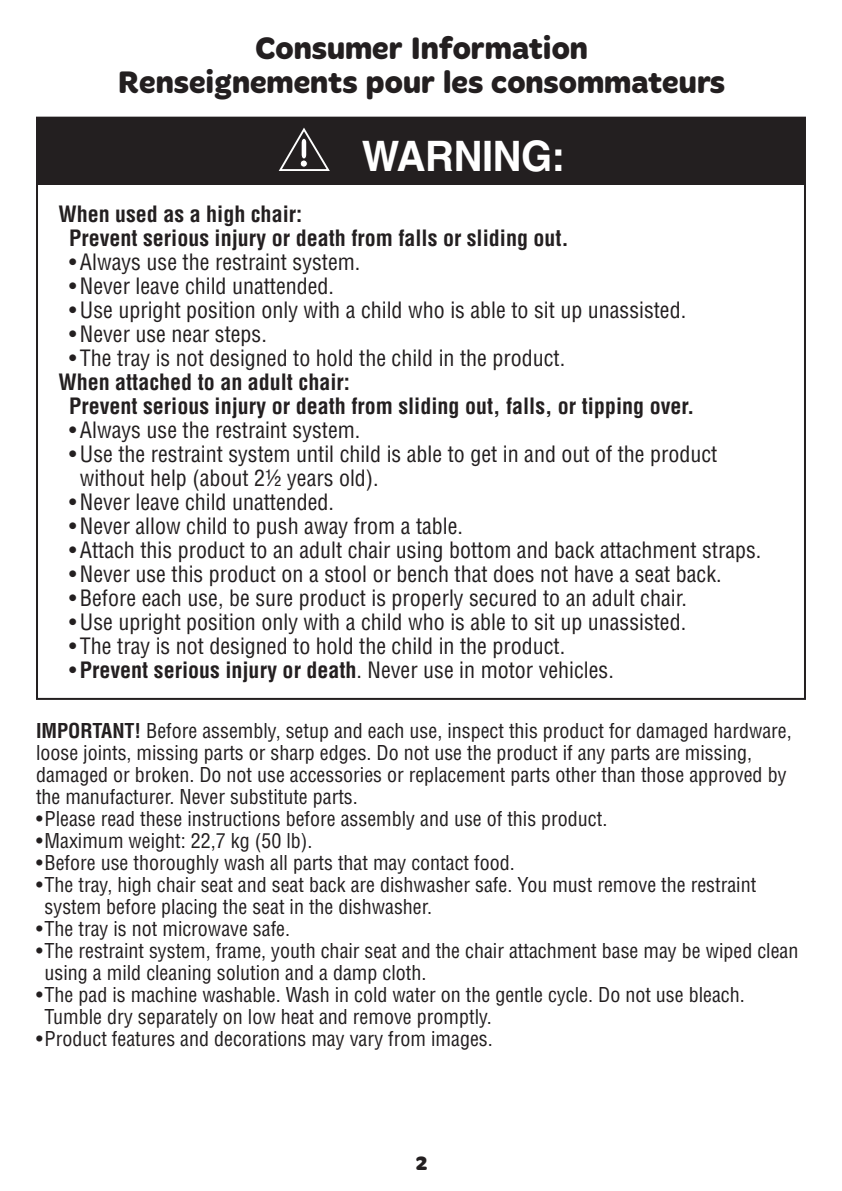
<style>
.page{position:relative;width:842px;height:1191px;background:#fff}
.page>*{position:absolute;margin:0;border:0;box-sizing:border-box;transform-origin:0 0}
.t1{font:700 42px "Helvetica LT Std";letter-spacing:-.01em;color:#fff;scale:.95 1}
.t2{font:700 32px/34px "Merge Pro";color:#231f20;text-align:center}
.t3{font:condensed 22px/24px "Helvetica LT Std";color:#231f20}
.t4{font:700 condensed 22px/24px "Helvetica LT Std";color:#231f20}
.t5{font:condensed 20px/22px "Helvetica LT Std";color:#231f20}
.t6{font:700 20px "Merge Pro";color:#231f20}
.s1{font-weight:400}
.s2{font-weight:700}
</style>
<div class="page">
<div style="left:37px;top:118px;width:768px;height:66px;background:#231f20"></div>
<svg style="left:278px;top:127px;width:52px;height:44px"></svg>
<div style="left:300px;top:160px;width:7px;height:7px;background:#fff;border:1px solid #231f20;border-radius:50%"></div>
<h2 class="t2" style="left:118px;top:33px;width:608px">Consumer Information<br>Renseignements pour les consommateurs</h2>
<h1 class="t1" style="left:362px;top:141px;width:215px">WARNING:</h1>
<p class="t4" style="left:69px;top:204px;width:501px;text-indent:-11px">When used as a high chair:<br>Prevent serious injury or death from falls or sliding out.</p>
<p class="t3" style="left:69px;top:252px;width:293px">• Always use the restraint system.</p>
<p class="t3" style="left:69px;top:276px;width:266px">• Never leave child unattended.</p>
<p class="t3" style="left:69px;top:300px;width:618px">• Use upright position only with a child who is able to sit up unassisted.</p>
<p class="t3" style="left:69px;top:324px;width:199px">• Never use near steps.</p>
<p class="t3" style="left:69px;top:348px;width:497px">• The tray is not designed to hold the child in the product.</p>
<p class="t4" style="left:69px;top:372px;width:627px;text-indent:-11px">When attached to an adult chair:<br>Prevent serious injury or death from sliding out, falls, or tipping over.</p>
<p class="t3" style="left:69px;top:420px;width:293px">• Always use the restraint system.</p>
<p class="t3" style="left:80px;top:444px;width:639px;text-indent:-11px">• Use the restraint system until child is able to get in and out of the product without help (about 2½ years old).</p>
<p class="t3" style="left:69px;top:492px;width:266px">• Never leave child unattended.</p>
<p class="t3" style="left:69px;top:516px;width:395px">• Never allow child to push away from a table.</p>
<p class="t3" style="left:69px;top:540px;width:694px">• Attach this product to an adult chair using bottom and back attachment straps.</p>
<p class="t3" style="left:69px;top:564px;width:654px">• Never use this product on a stool or bench that does not have a seat back.</p>
<p class="t3" style="left:69px;top:588px;width:619px">• Before each use, be sure product is properly secured to an adult chair.</p>
<p class="t3" style="left:69px;top:612px;width:618px">• Use upright position only with a child who is able to sit up unassisted.</p>
<p class="t3" style="left:69px;top:636px;width:497px">• The tray is not designed to hold the child in the product.</p>
<p class="t4" style="left:69px;top:660px;width:546px"><span class="s1">•</span> Prevent serious injury or death<span class="s1">. Never use in motor vehicles.</span></p>
<p class="t5" style="left:36px;top:722px;width:757px"><span class="s2">IMPORTANT!</span> Before assembly, setup and each use, inspect this product for damaged hardware, loose joints, missing parts or sharp edges. Do not use the product if any parts are missing, damaged or broken. Do not use accessories or replacement parts other than those approved by the manufacturer. Never substitute parts.</p>
<p class="t5" style="left:36px;top:810px;width:573px">• Please read these instructions before assembly and use of this product.</p>
<p class="t5" style="left:36px;top:832px;width:278px">• Maximum weight: 22,7 kg (50 lb).</p>
<p class="t5" style="left:36px;top:854px;width:480px">• Before use thoroughly wash all parts that may contact food.</p>
<p class="t5" style="left:45px;top:876px;width:713px;text-indent:-9px">• The tray, high chair seat and seat back are dishwasher safe. You must remove the restraint system before placing the seat in the dishwasher.</p>
<p class="t5" style="left:36px;top:920px;width:256px">• The tray is not microwave safe.</p>
<p class="t5" style="left:45px;top:942px;width:755px;text-indent:-9px">• The restraint system, frame, youth chair seat and the chair attachment base may be wiped clean using a mild cleaning solution and a damp cloth.</p>
<p class="t5" style="left:45px;top:986px;width:701px;text-indent:-9px">• The pad is machine washable. Wash in cold water on the gentle cycle. Do not use bleach.<br>Tumble dry separately on low heat and remove promptly.</p>
<p class="t5" style="left:36px;top:1030px;width:458px">• Product features and decorations may vary from images.</p>
<p class="t6" style="left:416px;top:1156px;width:13px">2</p>
</div>
